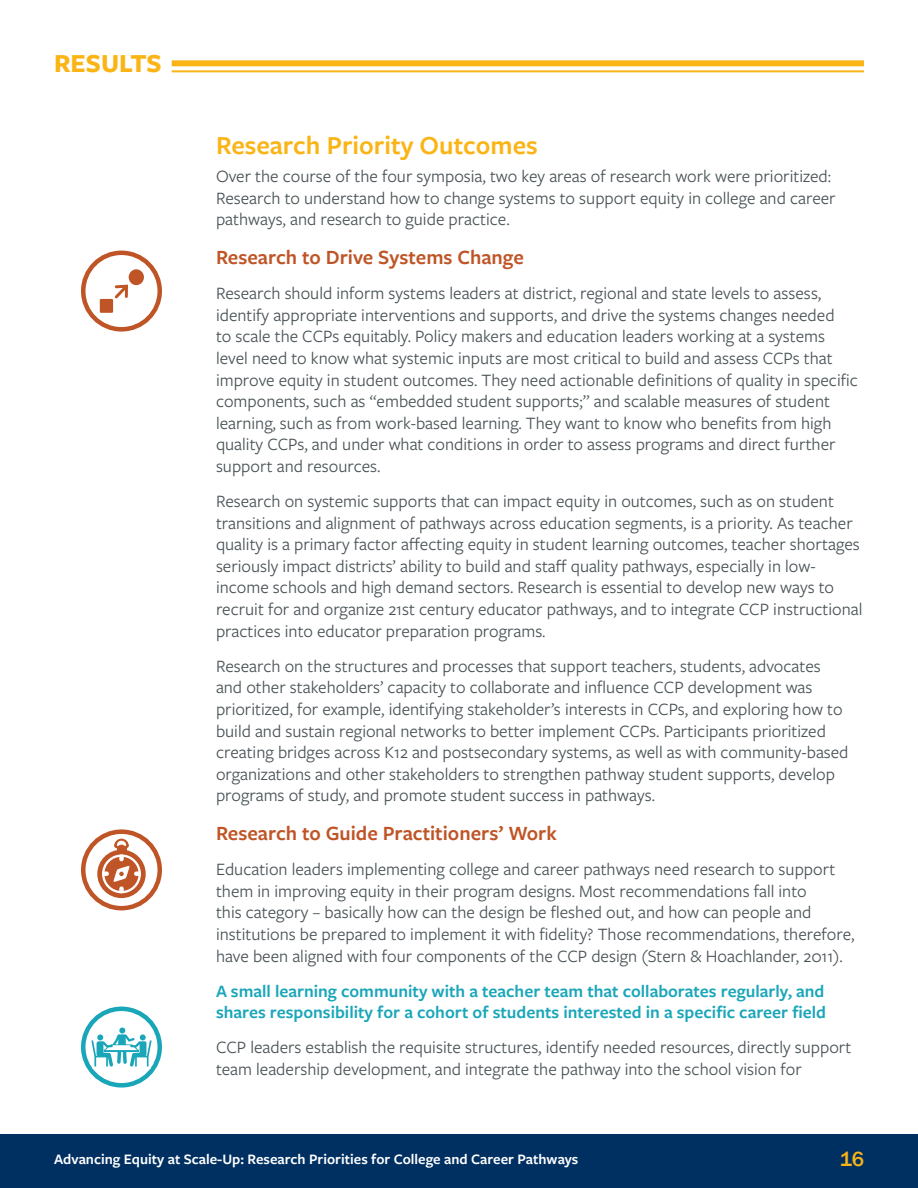
<style>
.page{position:relative;width:918px;height:1188px;background:#fff}
.page>*{position:absolute;margin:0;border:0;box-sizing:border-box;transform-origin:0 0}
.Sub-Header_Yellow{font:600 27px "Freight Sans Pro";color:#fbb416}
.Header_Title_Yellow{font:700 27px "Freight Sans Pro";color:#fbb416}
.Emphasis_Blue{font:600 21px "Freight Sans Pro";color:#bf5527}
.t1{font:500 21px "Franklin Gothic";color:#fbb416}
.t2{font:18px/21.6px "Freight Sans Pro";color:#485255}
.Emphasis_Blue-2{font:600 18px/21.6px "Freight Sans Pro";color:#1aa6b9}
.t3{font:600 15px "Freight Sans Pro";color:#fff}
</style>
<div class="page">
<div style="left:0;top:1134px;width:918px;height:54px;background:#003062"></div>
<div style="left:172px;top:60px;width:692px;height:6px;background:#fbb416"></div>
<hr style="left:172px;top:70px;width:692px;height:2px;background:#fbb416">
<div style="left:97px;top:850px;width:49px;height:48px;background:#bf5527;border-radius:50%"></div>
<svg style="left:102px;top:854px;width:39px;height:39px"></svg>
<div style="left:104px;top:857px;width:35px;height:34px;background:#bf5527;border-radius:50%"></div>
<svg style="left:104px;top:871px;width:3px;height:5px"></svg>
<svg style="left:136px;top:871px;width:3px;height:5px"></svg>
<svg style="left:113px;top:866px;width:17px;height:16px"></svg>
<svg style="left:114px;top:839px;width:15px;height:20px"></svg>
<div style="left:81px;top:829px;width:81px;height:81px;border:4px solid #bf5527;border-radius:50%"></div>
<div style="left:100px;top:299px;width:13px;height:14px;background:#bf5527;border:2px solid #bf5527"></div>
<div style="left:129px;top:269px;width:15px;height:16px;background:#bf5527;border-radius:50%"></div>
<svg style="left:112px;top:282px;width:19px;height:19px"></svg>
<div style="left:81px;top:251px;width:81px;height:81px;border:4px solid #bf5527;border-radius:50%"></div>
<div style="left:81px;top:1007px;width:81px;height:81px;border:4px solid #1aa6b9;border-radius:50%"></div>
<svg style="left:86px;top:1014px;width:71px;height:74px"></svg>
<p class="Header_Title_Yellow" style="left:54px;top:45px;width:109px">RESULTS</p>
<p class="Sub-Header_Yellow" style="left:216px;top:127px;width:323px">Research Priority Outcomes</p>
<p class="t2" style="left:216px;top:165px;width:621px">Over the course of the four symposia, two key areas of research work were prioritized:<br>Research to understand how to change systems to support equity in college and career pathways, and research to guide practice.</p>
<p class="Emphasis_Blue" style="left:216px;top:243px;width:309px">Research to Drive Systems Change</p>
<p class="t2" style="left:216px;top:282px;width:643px">Research should inform systems leaders at district, regional and state levels to assess, identify appropriate interventions and supports, and drive the systems changes needed<br>to scale the CCPs equitably. Policy makers and education leaders working at a systems level need to know what systemic inputs are most critical to build and assess CCPs that improve equity in student outcomes. They need actionable definitions of quality in specific components, such as “embedded student supports;” and scalable measures of student learning, such as from work-based learning. They want to know who benefits from high quality CCPs, and under what conditions in order to assess programs and direct further support and resources.</p>
<p class="t2" style="left:216px;top:490px;width:648px">Research on systemic supports that can impact equity in outcomes, such as on student transitions and alignment of pathways across education segments, is a priority. As teacher quality is a primary factor affecting equity in student learning outcomes, teacher shortages seriously impact districts’ ability to build and staff quality pathways, especially in low&shy;income schools and high demand sectors. Research is essential to develop new ways to recruit for and organize 21st century educator pathways, and to integrate CCP instructional practices into educator preparation programs.</p>
<p class="t2" style="left:216px;top:654px;width:634px">Research on the structures and processes that support teachers, students, advocates and other stakeholders’ capacity to collaborate and influence CCP development was prioritized, for example, identifying stakeholder’s interests in CCPs, and exploring how to build and sustain regional networks to better implement CCPs. Participants prioritized creating bridges across K12 and postsecondary systems, as well as with community-based organizations and other stakeholders to strengthen pathway student supports, develop programs of study, and promote student success in pathways.</p>
<p class="Emphasis_Blue" style="left:216px;top:819px;width:342px">Research to Guide Practitioners’ Work</p>
<p class="t2" style="left:216px;top:858px;width:640px">Education leaders implementing college and career pathways need research to support them in improving equity in their program designs. Most recommendations fall into<br>this category – basically how can the design be fleshed out, and how can people and institutions be prepared to implement it with fidelity? Those recommendations, therefore, have been aligned with four components of the CCP design (Stern &amp; Hoachlander, 2011).</p>
<p class="Emphasis_Blue-2" style="left:216px;top:979px;width:611px">A small learning community with a teacher team that collaborates regularly, and shares responsibility for a cohort of students interested in a specific career field</p>
<p class="t2" style="left:216px;top:1036px;width:637px">CCP leaders establish the requisite structures, identify needed resources, directly support team leadership development, and integrate the pathway into the school vision for</p>
<p class="t3" style="left:197px;top:1148px;width:526px">Research Priorities for College and Career Pathways: Advancing Equity at Scale-Up</p>
<p class="t1" style="left:840px;top:1146px;width:26px">16</p>
<p class="t3" style="left:54px;top:1148px;width:526px">Advancing Equity at Scale-Up: Resea ch Pri ities for College and Career Pathw ys</p>
</div>
